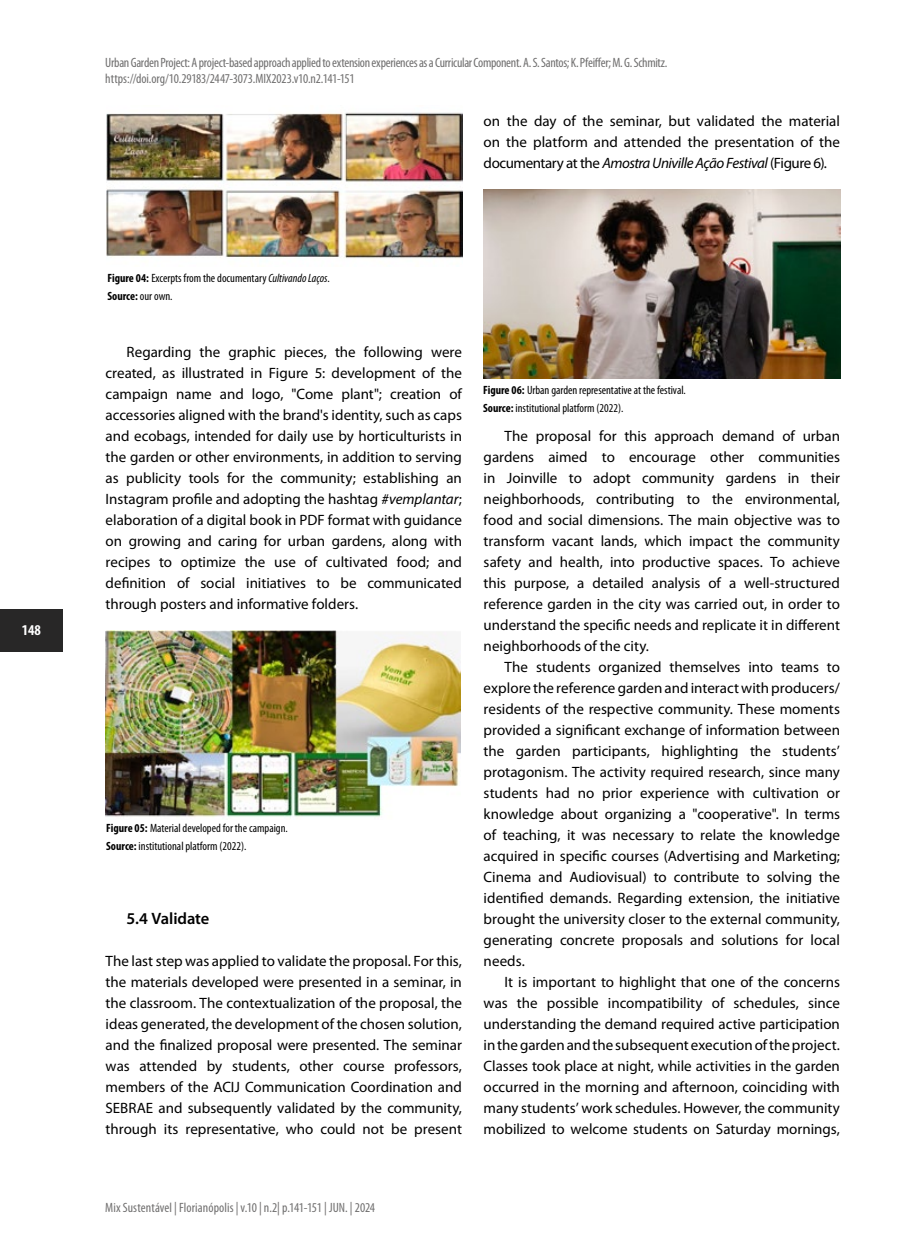
<style>
.page{position:relative;width:903px;height:1260px;background:#fff}
.page>*{position:absolute;margin:0;border:0;box-sizing:border-box;transform-origin:0 0}
.t1{font:600 16.5px "Myriad Pro";letter-spacing:-.005em;color:#000}
.t2{font:15px/21px "Myriad Pro";color:#000;text-align:justify}
.t3{font:700 condensed 15px "Myriad Pro";color:#fff}
.t4{font:condensed 13.5px/16.5px "Myriad Pro";letter-spacing:-.02em;color:#706f6f}
.t5{font:condensed 13.5px "Myriad Pro";letter-spacing:.005em;color:#706f6f}
.t6{font:condensed 12px/18px "Myriad Pro";color:#000}
.s1{font-style:italic}
.s2{font-weight:700}
</style>
<div class="page">
<div style="left:0;top:609px;width:63px;height:43px;background:#282727"></div>
<img style="left:105px;top:630px;width:356px;height:188px">
<img style="left:484px;top:189px;width:356px;height:189px">
<img style="left:106px;top:112px;width:357px;height:147px">
<p class="t3" style="left:22px;top:620px;width:21px">148</p>
<p class="t4" style="left:105px;top:54px;width:564px">Urban Garden Project: A project-based approach applied to extension experiences as a Curricular Component. A. S. Santos; K. Pfeiffer; M. G. Schmitz. https://doi.org/10.29183/2447-3073.MIX2023.v10.n2.141-151</p>
<p class="t2" style="left:484px;top:110px;width:358px">on the day of the seminar, but validated the material on the platform and attended the presentation of the documentary at the <span class="s1">Amostra Univille Ação Festival</span> (Figure 6).</p>
<p class="t6" style="left:107px;top:269px;width:224px"><span class="s2">Figure 04:</span> Excerpts from the documentary <span class="s1">Cultivando Laços</span>.<br><span class="s2">Source:</span> our own.</p>
<p class="t2" style="left:106px;top:341px;width:358px;text-indent:21px">Regarding the graphic pieces, the following were created, as illustrated in Figure 5: development of the campaign name and logo, "Come plant"; creation of accessories aligned with the brand's identity, such as caps and ecobags, intended for daily use by horticulturists in the garden or other environments, in addition to serving as publicity tools for the community; establishing an Instagram profile and adopting the hashtag <span class="s1">#vemplantar</span>; elaboration of a digital book in PDF format with guidance on growing and caring for urban gardens, along with recipes to optimize the use of cultivated food; and definition of social initiatives to be communicated through posters and informative folders.</p>
<p class="t6" style="left:106px;top:819px;width:183px"><span class="s2">Figure 05:</span> Material developed for the campaign.<br><span class="s2">Source:</span> institutional platform (2022).</p>
<p class="t1" style="left:127px;top:908px;width:84px">5.4 Validate</p>
<p class="t2" style="left:106px;top:950px;width:358px">The last step was applied to validate the proposal. For this, the materials developed were presented in a seminar, in the classroom. The contextualization of the proposal, the ideas generated, the development of the chosen solution, and the finalized proposal were presented. The seminar was attended by students, other course professors, members of the ACIJ Communication Coordination and SEBRAE and subsequently validated by the community, through its representative, who could not be present</p>
<p class="t6" style="left:483px;top:381px;width:204px"><span class="s2">Figure 06:</span> Urban garden representative at the festival.<br><span class="s2">Source:</span> institutional platform (2022).</p>
<p class="t2" style="left:484px;top:425px;width:358px;text-indent:21px">The proposal for this approach demand of urban gardens aimed to encourage other communities in Joinville to adopt community gardens in their neighborhoods, contributing to the environmental, food and social dimensions. The main objective was to transform vacant lands, which impact the community safety and health, into productive spaces. To achieve this purpose, a detailed analysis of a well-structured reference garden in the city was carried out, in order to understand the specific needs and replicate it in different neighborhoods of the city.</p>
<p class="t2" style="left:484px;top:656px;width:358px;text-indent:21px">The students organized themselves into teams to explore the reference garden and interact with producers/ residents of the respective community. These moments provided a significant exchange of information between the garden participants, highlighting the students’ protagonism. The activity required research, since many students had no prior experience with cultivation or knowledge about organizing a "cooperative". In terms of teaching, it was necessary to relate the knowledge acquired in specific courses (Advertising and Marketing; Cinema and Audiovisual) to contribute to solving the identified demands. Regarding extension, the initiative brought the university closer to the external community, generating concrete proposals and solutions for local needs.</p>
<p class="t2" style="left:484px;top:971px;width:358px;text-indent:21px">It is important to highlight that one of the concerns was the possible incompatibility of schedules, since understanding the demand required active participation in the garden and the subsequent execution of the project.<br>Classes took place at night, while activities in the garden occurred in the morning and afternoon, coinciding with many students’ work schedules. However, the community mobilized to welcome students on Saturday mornings,</p>
<p class="t5" style="left:105px;top:1200px;width:271px">Mix Sustentável | Florianópolis | v.10 | n.2| p.141-151 | JUN. | 2024</p>
</div>
